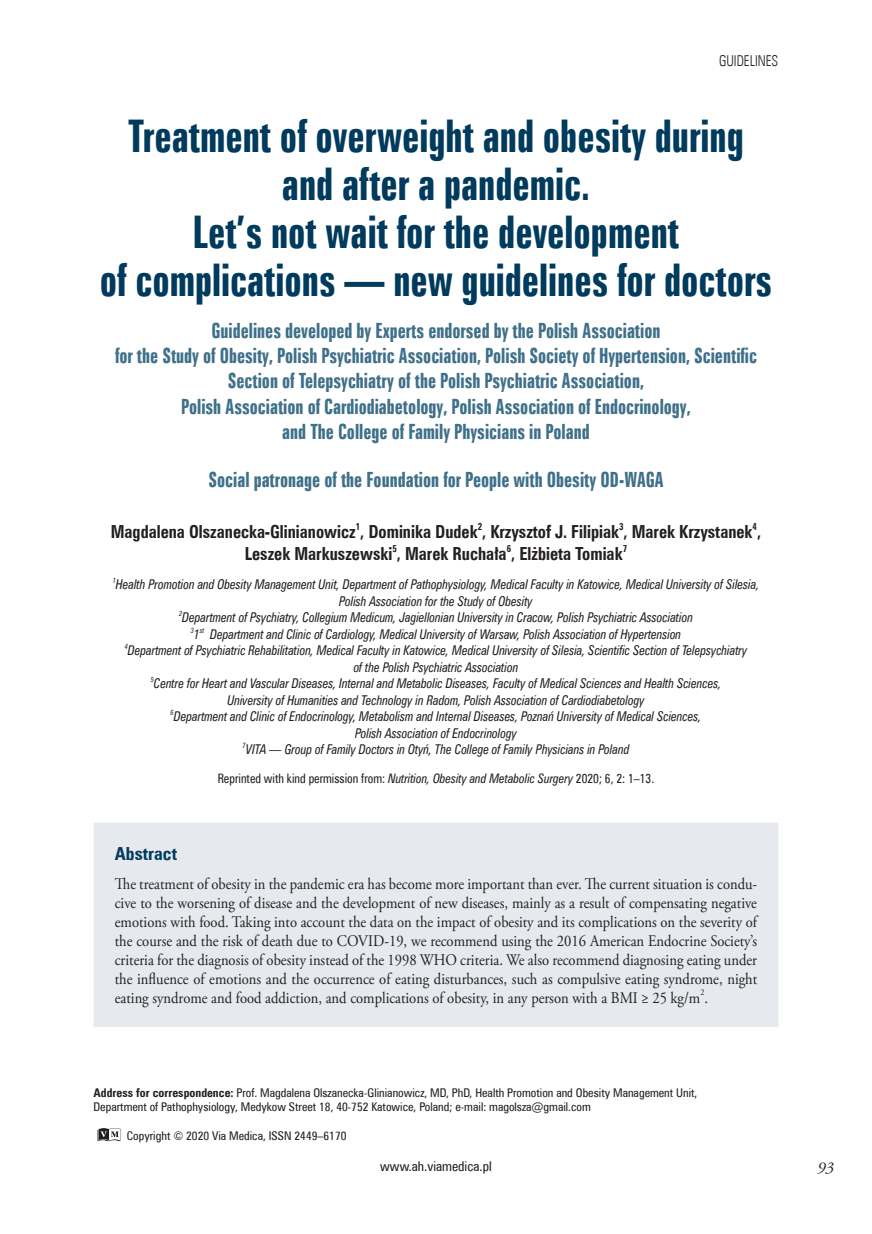
<style>
.page{position:relative;width:872px;height:1234px;background:#fff}
.page>*{position:absolute;margin:0;border:0;box-sizing:border-box;transform-origin:0 0}
.t1{font:700 45px/48px "Zurich X Cn EU";color:#003a5d;text-align:center;scale:.89 1}
.t2{font:700 21px/25.2px "Zurich X Cn EU";color:#3f708a;text-align:center;scale:.89 1}
.t3{font:700 18px/21.6px "Zurich Cn EU";color:#231f20;text-align:center;scale:.92 1}
.t4{font:700 18px "Zurich Cn EU";color:#003a5d}
.t5{font:italic 16.5px "Adobe Garamond Pro";color:#231f20}
.t6{font:16.2px/18.9px "Adobe Garamond Pro";color:#231f20;text-align:justify;scale:.9 1}
.t7{font:15px "Zurich Lt Cn EU";color:#231f20;scale:.9 1}
.t8{font:italic 13.5px/16.5px "Zurich Cn EU";color:#231f20;text-align:center;scale:.9 1}
.t9{font:13.5px "Zurich Cn EU";color:#231f20}
.t10{font:13.05px "Zurich Cn EU";color:#231f20;scale:.92 1}
.t11{font:12px/14.4px "Zurich Cn EU";color:#231f20}
.t12{font:8.85px "Adobe Garamond Pro";color:#231f20;scale:.9 1}
.t13{font:italic 7.35px "Zurich Cn EU";color:#231f20;scale:.9 1}
.s1{font-style:italic}
.s2{font-weight:700}
</style>
<div class="page">
<div style="left:94px;top:822px;width:684px;height:204px;background:#e6e9ee;border:2px solid #e6e9ee"></div>
<svg style="left:98px;top:1128px;width:23px;height:12px"></svg>
<p class="t7" style="left:719px;top:52px;width:67px">GUIDELINES</p>
<h1 class="t1" style="left:100px;top:111px;width:757px">Treatment of overweight and obesity during and after a pandemic.<br>Let’s not wait for the development<br>of complications — new guidelines for doctors</h1>
<p class="t2" style="left:115px;top:318px;width:722px">Guidelines developed by Experts endorsed by the Polish Association<br>for the Study of Obesity, Polish Psychiatric Association, Polish Society of Hypertension, Scientific Section of Telepsychiatry of the Polish Psychiatric Association,<br>Polish Association of Cardiodiabetology, Polish Association of Endocrinology,<br>and The College of Family Physicians in Poland</p>
<h2 class="t2" style="left:209px;top:466px;width:512px">Social patronage of the Foundation for People with Obesity OD-WAGA</h2>
<h3 class="t3" style="left:111px;top:520px;width:708px">Magdalena Olszanecka-Glinianowicz<sup>1</sup>, Dominika Dudek<sup>2</sup>, Krzysztof J. Filipiak<sup>3</sup>, Marek Krzystanek<sup>4</sup>,<br>Leszek Markuszewski<sup>5</sup>, Marek Ruchała<sup>6</sup>, Elżbieta Tomiak<sup>7</sup></h3>
<p class="t13" style="left:113px;top:576px;width:5px">1</p>
<p class="t8" style="left:116px;top:576px;width:716px">Health Promotion and Obesity Management Unit, Department of Pathophysiology, Medical Faculty in Katowice, Medical University of Silesia,<br>Polish Association for the Study of Obesity</p>
<p class="t13" style="left:179px;top:609px;width:5px">2</p>
<p class="t8" style="left:182px;top:609px;width:569px">Department of Psychiatry, Collegium Medicum, Jagiellonian University in Cracow, Polish Psychiatric Association</p>
<p class="t13" style="left:191px;top:625px;width:5px">3</p>
<p class="t8" style="left:194px;top:625px;width:8px">1</p>
<p class="t13" style="left:200px;top:625px;width:7px">st</p>
<p class="t8" style="left:210px;top:625px;width:525px">Department and Clinic of Cardiology, Medical University of Warsaw, Polish Association of Hypertension</p>
<p class="t13" style="left:125px;top:642px;width:5px">4</p>
<p class="t8" style="left:128px;top:642px;width:689px">Department of Psychiatric Rehabilitation, Medical Faculty in Katowice, Medical University of Silesia, Scientific Section of Telepsychiatry of the Polish Psychiatric Association</p>
<p class="t13" style="left:151px;top:675px;width:5px">5</p>
<p class="t8" style="left:154px;top:675px;width:632px">Centre for Heart and Vascular Diseases, Internal and Metabolic Diseases, Faculty of Medical Sciences and Health Sciences,<br>University of Humanities and Technology in Radom, Polish Association of Cardiodiabetology</p>
<p class="t13" style="left:171px;top:708px;width:5px">6</p>
<p class="t8" style="left:174px;top:708px;width:587px">Department and Clinic of Endocrinology, Metabolism and Internal Diseases, Poznań University of Medical Sciences,<br>Polish Association of Endocrinology</p>
<p class="t13" style="left:242px;top:741px;width:5px">7</p>
<p class="t8" style="left:246px;top:741px;width:428px">VITA — Group of Family Doctors in Otyń, The College of Family Physicians in Poland</p>
<p class="t10" style="left:218px;top:770px;width:476px">Reprinted with kind permission from: <span class="s1">Nutrition, Obesity and Metabolic Surgery</span> 2020; 6, 2: 1–13.</p>
<h3 class="t4" style="left:115px;top:842px;width:64px">Abstract</h3>
<p class="t6" style="left:115px;top:874px;width:715px">The treatment of obesity in the pandemic era has become more important than ever. The current situation is condu&shy;cive to the worsening of disease and the development of new diseases, mainly as a result of compensating negative emotions with food. Taking into account the data on the impact of obesity and its complications on the severity of the course and the risk of death due to COVID-19, we recommend using the 2016 American Endocrine Society’s criteria for the diagnosis of obesity instead of the 1998 WHO criteria. We also recommend diagnosing eating under the influence of emotions and the occurrence of eating disturbances, such as compulsive eating syndrome, night eating syndrome and food addiction, and complications of obesity, in any person with a BMI ≥ 25 kg/m .</p>
<p class="t12" style="left:700px;top:986px;width:6px">2</p>
<p class="t11" style="left:94px;top:1085px;width:605px"><span class="s2">Address for correspondence:</span> Prof. Magdalena Olszanecka-Glinianowicz, MD, PhD, Health Promotion and Obesity Management Unit,<br>Department of Pathophysiology, Medykow Street 18, 40-752 Katowice, Poland; e-mail: magolsza@gmail.com</p>
<p class="t11" style="left:127px;top:1128px;width:221px">Copyright © 2020 Via Medica, ISSN 2449–6170</p>
<p class="t9" style="left:380px;top:1157px;width:113px">www.ah.viamedica.pl</p>
<p class="t5" style="left:817px;top:1157px;width:18px">93</p>
</div>
